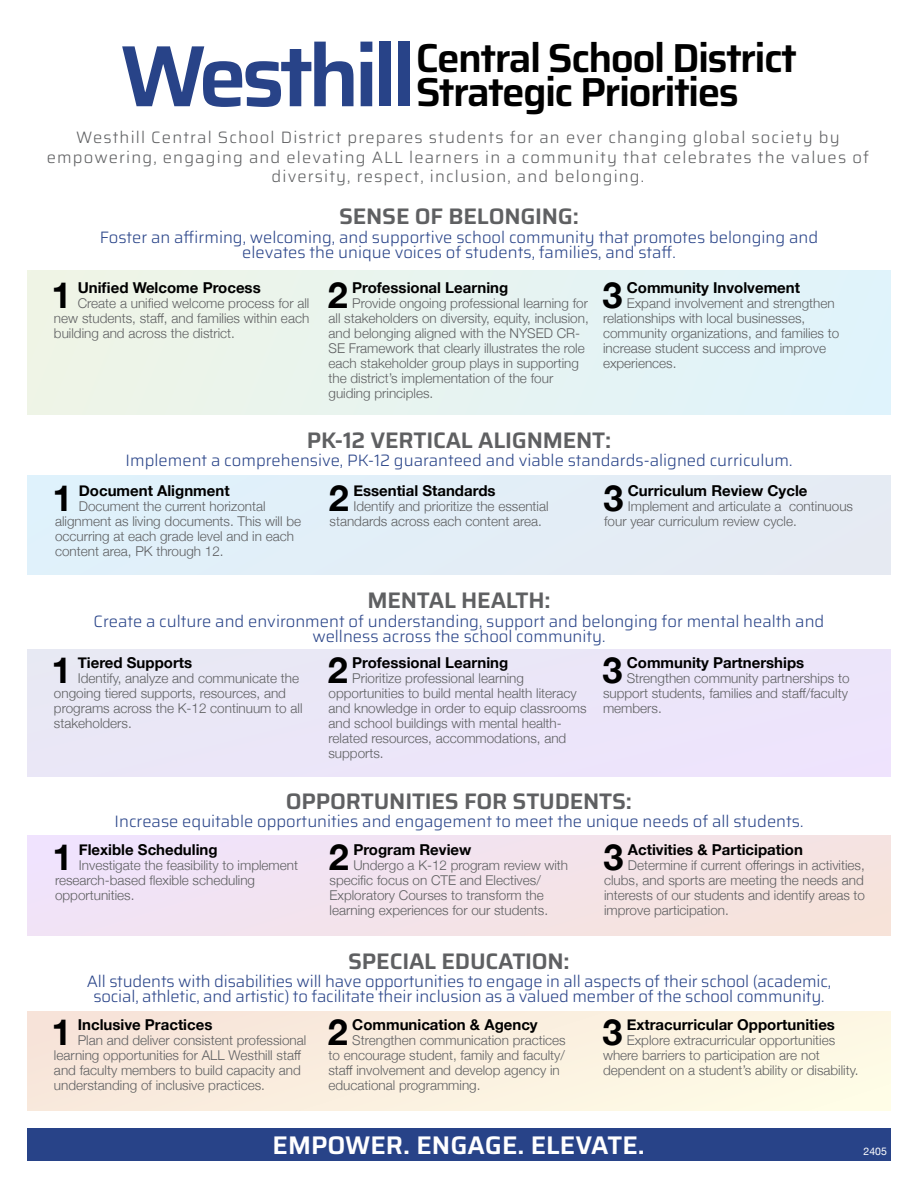
<style>
.page{position:relative;width:918px;height:1188px;background:#fff}
.page>*{position:absolute;margin:0;border:0;box-sizing:border-box;transform-origin:0 0}
.t1{font:600 40.5px/34.5px "Saira";letter-spacing:-.04em;color:#000}
.t2{font:700 36px "Helvetica Neue";color:#000}
.t3{font:600 25.5px "Saira";color:#fff}
.t4{font:600 22.5px "Saira";letter-spacing:-.01em;color:#5f6062}
.t5{font:300 16.5px/15px "Saira";color:#284388;text-align:center}
.t6{font:300 16.5px/19.5px "Saira";letter-spacing:.07em;color:#5f6062;text-align:center}
.t7{font:700 15px "Helvetica Neue";color:#000}
.t8{font:300 13.5px/15px "Helvetica Neue";color:#5f6062}
.t9{font:10.5px "Helvetica Neue";color:#fff}
.s1{font-size:87px;color:#284388}
</style>
<div class="page">
<div style="left:27px;top:270px;width:864px;height:145px;background:#e7f4f0"></div>
<div style="left:27px;top:475px;width:864px;height:100px;background:#e7eaf2"></div>
<div style="left:27px;top:649px;width:864px;height:128px;background:#ebe6f8"></div>
<div style="left:27px;top:835px;width:864px;height:101px;background:linear-gradient(to right,#f0e3fb,#f6e3dc)"></div>
<div style="left:27px;top:1011px;width:864px;height:100px;background:#fbf0e0"></div>
<div style="left:27px;top:1129px;width:864px;height:32px;background:#284388"></div>
<h1 class="t1" style="left:416px;top:39px;width:383px;text-indent:-296px"><span class="s1">Westhill</span>Central School District<br>Strategic Priorities</h1>
<p class="t6" style="left:47px;top:127px;width:824px">Westhill Central School District prepares students for an ever changing global society by empowering, engaging and elevating ALL learners in a community that celebrates the values of diversity, respect, inclusion, and belonging.</p>
<h3 class="t4" style="left:339px;top:198px;width:241px">SENSE OF BELONGING:</h3>
<p class="t5" style="left:100px;top:229px;width:720px">Foster an affirming, welcoming, and supportive school community that promotes belonging and elevates the unique voices of students, families, and staff.</p>
<h2 class="t2" style="left:51px;top:267px;width:22px">1</h2>
<p class="t7" style="left:78px;top:276px;width:184px">Unified Welcome Process</p>
<p class="t8" style="left:54px;top:295px;width:257px;text-align:justify;text-indent:24px">Create a unified welcome process for all new students, staff, and families within each building and across the district.</p>
<h2 class="t2" style="left:328px;top:267px;width:22px">2</h2>
<p class="t7" style="left:352px;top:276px;width:158px">Professional Learning</p>
<p class="t8" style="left:328px;top:295px;width:262px;text-indent:24px">Provide ongoing professional learning for all stakeholders on diversity, equity, inclusion, and belonging aligned with the NYSED CR-SE Framework that clearly illustrates the role each stakeholder group plays in supporting the district’s implementation of the four guiding principles.</p>
<h2 class="t2" style="left:602px;top:267px;width:22px">3</h2>
<p class="t7" style="left:627px;top:276px;width:175px">Community Involvement</p>
<p class="t8" style="left:603px;top:295px;width:238px;text-indent:24px">Expand involvement and strengthen relationships with local businesses, community organizations, and families to increase student success and improve experiences.</p>
<h3 class="t4" style="left:307px;top:422px;width:306px">PK-12 VERTICAL ALIGNMENT:</h3>
<p class="t5" style="left:126px;top:452px;width:668px">Implement a comprehensive, PK-12 guaranteed and viable standards-aligned curriculum.</p>
<h2 class="t2" style="left:52px;top:469px;width:22px">1</h2>
<p class="t7" style="left:79px;top:478px;width:152px">Document Alignment</p>
<p class="t8" style="left:55px;top:497px;width:248px;text-indent:24px">Document the current horizontal alignment as living documents. This will be occurring at each grade level and in each content area, PK through 12.</p>
<h2 class="t2" style="left:329px;top:469px;width:22px">2</h2>
<p class="t7" style="left:353px;top:478px;width:144px">Essential Standards</p>
<p class="t8" style="left:330px;top:497px;width:221px;text-indent:24px">Identify and prioritize the essential standards across each content area.</p>
<h2 class="t2" style="left:603px;top:469px;width:22px">3</h2>
<p class="t7" style="left:628px;top:478px;width:181px">Curriculum Review Cycle</p>
<p class="t8" style="left:604px;top:497px;width:251px;text-indent:24px">Implement and articulate a continuous four year curriculum review cycle.</p>
<h3 class="t4" style="left:367px;top:582px;width:185px">MENTAL HEALTH:</h3>
<p class="t5" style="left:94px;top:613px;width:732px">Create a culture and environment of understanding, support and belonging for mental health and wellness across the school community.</p>
<h2 class="t2" style="left:51px;top:642px;width:22px">1</h2>
<p class="t7" style="left:78px;top:651px;width:116px">Tiered Supports</p>
<p class="t8" style="left:54px;top:670px;width:250px;text-indent:24px">Identify, analyze and communicate the ongoing tiered supports, resources, and programs across the K-12 continuum to all stakeholders.</p>
<h2 class="t2" style="left:328px;top:642px;width:22px">2</h2>
<p class="t7" style="left:352px;top:651px;width:158px">Professional Learning</p>
<p class="t8" style="left:328px;top:670px;width:260px;text-indent:24px">Prioritize professional learning opportunities to build mental health literacy and knowledge in order to equip classrooms and school buildings with mental health&shy;related resources, accommodations, and supports.</p>
<h2 class="t2" style="left:602px;top:642px;width:22px">3</h2>
<p class="t7" style="left:627px;top:651px;width:179px">Community Partnerships</p>
<p class="t8" style="left:603px;top:670px;width:248px;text-align:justify;text-indent:24px">Strengthen community partnerships to support students, families and staff/faculty members.</p>
<h3 class="t4" style="left:286px;top:783px;width:348px">OPPORTUNITIES FOR STUDENTS:</h3>
<p class="t5" style="left:115px;top:814px;width:690px">Increase equitable opportunities and engagement to meet the unique needs of all students.</p>
<h2 class="t2" style="left:52px;top:829px;width:22px">1</h2>
<p class="t7" style="left:79px;top:838px;width:140px">Flexible Scheduling</p>
<p class="t8" style="left:55px;top:857px;width:245px;text-indent:24px">Investigate the feasibility to implement research-based flexible scheduling opportunities.</p>
<h2 class="t2" style="left:329px;top:829px;width:22px">2</h2>
<p class="t7" style="left:353px;top:838px;width:120px">Program Review</p>
<p class="t8" style="left:330px;top:857px;width:240px;text-indent:24px">Undergo a K-12 program review with specific focus on CTE and Electives/ Exploratory Courses to transform the learning experiences for our students.</p>
<h2 class="t2" style="left:603px;top:829px;width:22px">3</h2>
<p class="t7" style="left:628px;top:838px;width:177px">Activities &amp; Participation</p>
<p class="t8" style="left:604px;top:857px;width:263px;text-align:justify;text-indent:24px">Determine if current offerings in activities, clubs, and sports are meeting the needs and interests of our students and identify areas to improve participation.</p>
<h3 class="t4" style="left:348px;top:942px;width:223px">SPECIAL EDUCATION:</h3>
<p class="t5" style="left:87px;top:973px;width:746px">All students with disabilities will have opportunities to engage in all aspects of their school (academic, social, athletic, and artistic) to facilitate their inclusion as a valued member of the school community.</p>
<h2 class="t2" style="left:51px;top:1004px;width:22px">1</h2>
<p class="t7" style="left:78px;top:1013px;width:136px">Inclusive Practices</p>
<p class="t8" style="left:54px;top:1032px;width:254px;text-indent:24px">Plan and deliver consistent professional learning opportunities for ALL Westhill staff and faculty members to build capacity and understanding of inclusive practices.</p>
<h2 class="t2" style="left:328px;top:1004px;width:22px">2</h2>
<p class="t7" style="left:352px;top:1013px;width:187px">Communication &amp; Agency</p>
<p class="t8" style="left:328px;top:1032px;width:239px;text-indent:24px">Strengthen communication practices to encourage student, family and faculty/ staff involvement and develop agency in educational programming.</p>
<h2 class="t2" style="left:602px;top:1004px;width:22px">3</h2>
<p class="t7" style="left:627px;top:1013px;width:210px">Extracurricular Opportunities</p>
<p class="t8" style="left:603px;top:1032px;width:257px;text-indent:24px">Explore extracurricular opportunities where barriers to participation are not dependent on a student’s ability or disability.</p>
<h3 class="t3" style="left:273px;top:1124px;width:374px">EMPOWER. ENGAGE. ELEVATE.</h3>
<p class="t9" style="left:864px;top:1144px;width:25px">2405</p>
</div>
